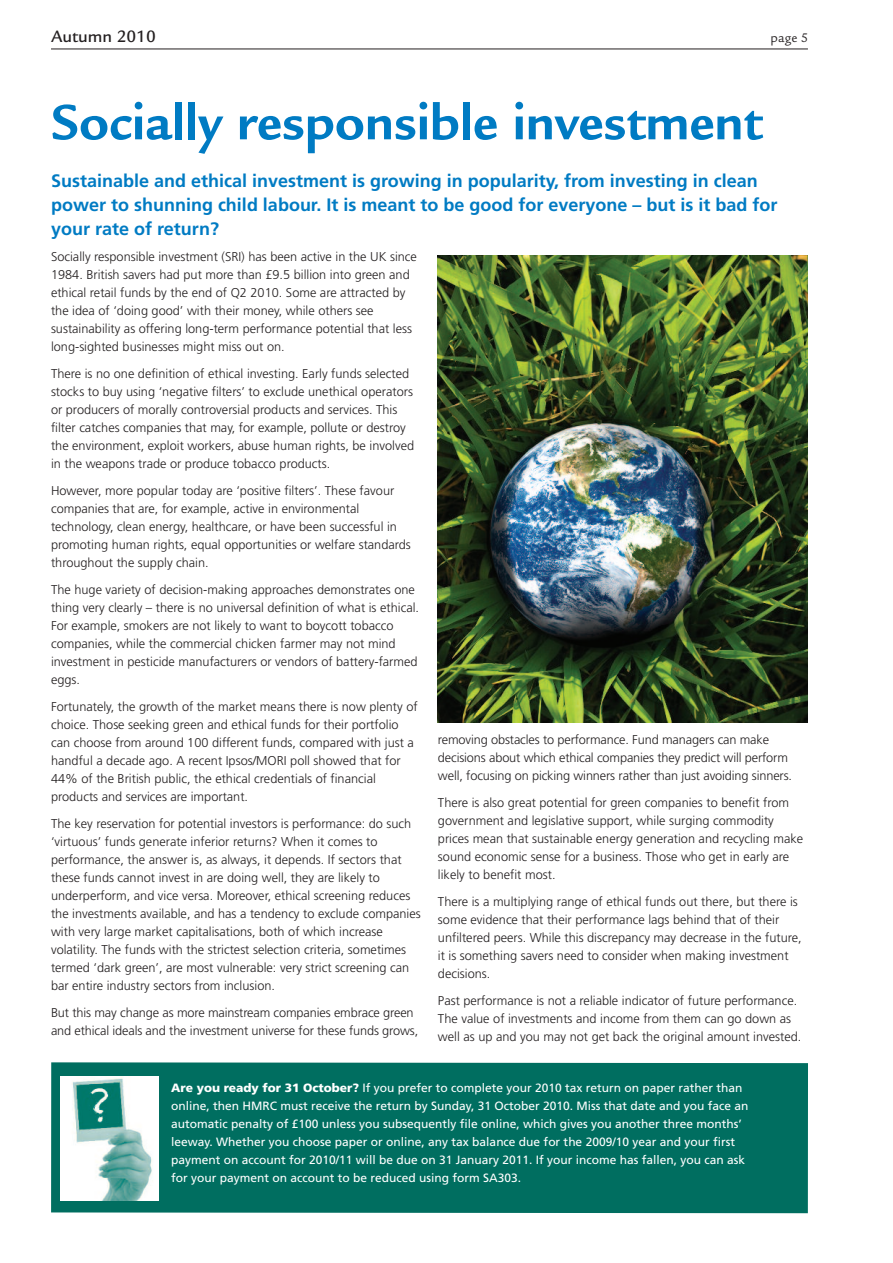
<style>
.page{position:relative;width:893px;height:1263px;background:#fff}
.page>*{position:absolute;margin:0;border:0;box-sizing:border-box;transform-origin:0 0}
.t1{font:700 54px "Legacy Sans";color:#007bc3}
.t2{font:700 18px/24px "Frutiger LT";color:#007bc3}
.t3{font:500 18px "Legacy Sans";color:#231f20}
.t4{font:13.5px "Legacy Sans";color:#231f20}
.t5{font:300 12.75px/18px "Frutiger LT";color:#231f20}
.t6{font:12px/18px "Frutiger LT";color:#fff}
.s1{font-weight:900}
</style>
<div class="page">
<hr style="left:51px;top:49px;width:757px;height:1px;background:#231f20">
<img style="left:438px;top:255px;width:370px;height:467px">
<div style="left:51px;top:1062px;width:757px;height:151px;background:#006e60"></div>
<img style="left:61px;top:1076px;width:97px;height:125px">
<h2 class="t3" style="left:51px;top:30px;width:106px">Autumn 2010</h2>
<p class="t4" style="left:771px;top:33px;width:39px">page 5</p>
<h1 class="t1" style="left:51px;top:102px;width:713px">Socially responsible investment</h1>
<h2 class="t2" style="left:51px;top:170px;width:728px">Sustainable and ethical investment is growing in popularity, from investing in clean power to shunning child labour. It is meant to be good for everyone – but is it bad for your rate of return?</h2>
<p class="t5" style="left:51px;top:249px;width:367px">Socially responsible investment (SRI) has been active in the UK since 1984. British savers had put more than £9.5 billion into green and ethical retail funds by the end of Q2 2010. Some are attracted by the idea of ‘doing good’ with their money, while others see sustainability as offering long-term performance potential that less long-sighted businesses might miss out on.</p>
<p class="t5" style="left:51px;top:366px;width:365px">There is no one definition of ethical investing. Early funds selected stocks to buy using ‘negative filters’ to exclude unethical operators or producers of morally controversial products and services. This filter catches companies that may, for example, pollute or destroy the environment, exploit workers, abuse human rights, be involved in the weapons trade or produce tobacco products.</p>
<p class="t5" style="left:51px;top:483px;width:361px">However, more popular today are ‘positive filters’. These favour companies that are, for example, active in environmental technology, clean energy, healthcare, or have been successful in promoting human rights, equal opportunities or welfare standards throughout the supply chain.</p>
<p class="t5" style="left:51px;top:582px;width:370px">The huge variety of decision-making approaches demonstrates one thing very clearly – there is no universal definition of what is ethical.<br>For example, smokers are not likely to want to boycott tobacco companies, while the commercial chicken farmer may not mind investment in pesticide manufacturers or vendors of battery-farmed eggs.</p>
<p class="t5" style="left:51px;top:699px;width:368px">Fortunately, the growth of the market means there is now plenty of choice. Those seeking green and ethical funds for their portfolio can choose from around 100 different funds, compared with just a handful a decade ago. A recent Ipsos/MORI poll showed that for 44% of the British public, the ethical credentials of financial products and services are important.</p>
<p class="t5" style="left:51px;top:816px;width:371px">The key reservation for potential investors is performance: do such ‘virtuous’ funds generate inferior returns? When it comes to performance, the answer is, as always, it depends. If sectors that these funds cannot invest in are doing well, they are likely to underperform, and vice versa. Moreover, ethical screening reduces the investments available, and has a tendency to exclude companies with very large market capitalisations, both of which increase volatility. The funds with the strictest selection criteria, sometimes termed ‘dark green’, are most vulnerable: very strict screening can bar entire industry sectors from inclusion.</p>
<p class="t5" style="left:51px;top:1005px;width:369px">But this may change as more mainstream companies embrace green and ethical ideals and the investment universe for these funds grows,</p>
<p class="t5" style="left:438px;top:731px;width:356px">removing obstacles to performance. Fund managers can make decisions about which ethical companies they predict will perform well, focusing on picking winners rather than just avoiding sinners.</p>
<p class="t5" style="left:438px;top:794px;width:367px">There is also great potential for green companies to benefit from government and legislative support, while surging commodity prices mean that sustainable energy generation and recycling make sound economic sense for a business. Those who get in early are likely to benefit most.</p>
<p class="t5" style="left:438px;top:893px;width:365px">There is a multiplying range of ethical funds out there, but there is some evidence that their performance lags behind that of their unfiltered peers. While this discrepancy may decrease in the future, it is something savers need to consider when making investment decisions.</p>
<p class="t5" style="left:438px;top:992px;width:365px">Past performance is not a reliable indicator of future performance.<br>The value of investments and income from them can go down as well as up and you may not get back the original amount invested.</p>
<p class="t6" style="left:171px;top:1080px;width:579px"><span class="s1">Are you ready for 31 October?</span> If you prefer to complete your 2010 tax return on paper rather than online, then HMRC must receive the return by Sunday, 31 October 2010. Miss that date and you face an automatic penalty of £100 unless you subsequently file online, which gives you another three months’ leeway. Whether you choose paper or online, any tax balance due for the 2009/10 year and your first payment on account for 2010/11 will be due on 31 January 2011. If your income has fallen, you can ask for your payment on account to be reduced using form SA303.</p>
</div>
